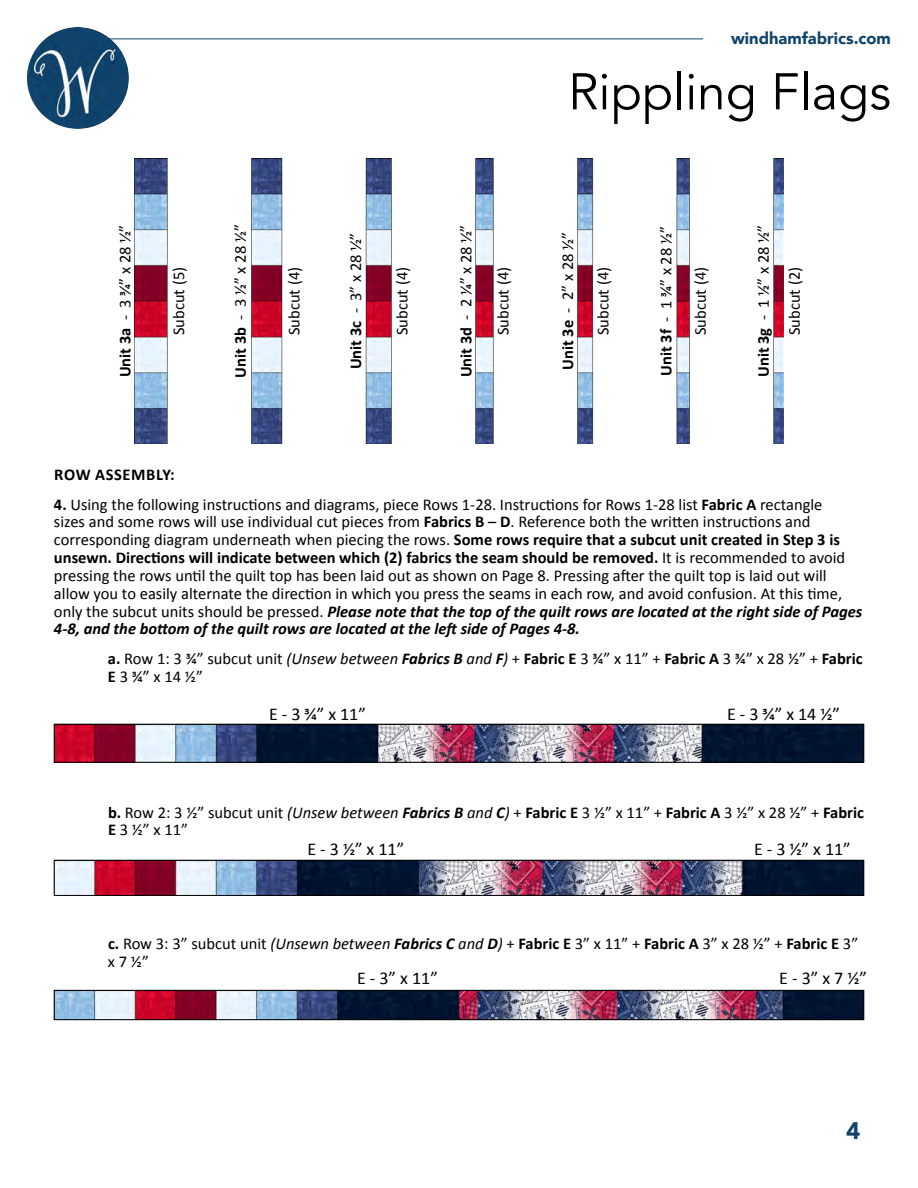
<style>
.page{position:relative;width:918px;height:1188px;background:#fff}
.page>*{position:absolute;margin:0;border:0;box-sizing:border-box;transform-origin:0 0}
.t1{font:51px "Avenir";color:#000}
.t2{font:900 24px "Avenir";color:#11436b}
.t3{font:18px "Calibri";color:#000}
.t4{font:16.5px/17.9px "Calibri";color:#000}
.t5{font:900 16.5px "Avenir";color:#11436b}
.t6{font:700 16.5px "Calibri";letter-spacing:.04em;color:#000}
.s1{font-weight:700}
.s2{font-weight:700;font-style:italic}
.s3{font-style:italic}
</style>
<div class="page">
<img style="left:27px;top:27px;width:102px;height:102px;border-radius:51px">
<hr style="left:109px;top:39px;width:594px;height:1px;background:#11436b">
<img style="left:134px;top:158px;width:650px;height:286px">
<img style="left:56px;top:726px;width:806px;height:34px">
<div style="left:54px;top:724px;width:810px;height:38px;border:1px solid #000"></div>
<img style="left:56px;top:862px;width:806px;height:32px">
<div style="left:54px;top:860px;width:810px;height:36px;border:1px solid #000"></div>
<img style="left:56px;top:992px;width:806px;height:26px">
<div style="left:54px;top:990px;width:810px;height:30px;border:1px solid #000"></div>
<p class="t5" style="left:731px;top:24px;width:161px">windhamfabrics.com</p>
<h1 class="t1" style="left:568px;top:61px;width:324px">Rippling Flags</h1>
<p class="t4" style="left:116px;top:377px;width:154px;rotate:-90deg"><span class="s1">Unit 3a</span> - 3 3/4” x 28 1/2”</p>
<p class="t4" style="left:231px;top:378px;width:155px;rotate:-90deg"><span class="s1">Unit 3b</span> - 3 1/2” x 28 1/2”</p>
<p class="t4" style="left:346px;top:369px;width:138px;rotate:-90deg"><span class="s1">Unit 3c</span> - 3” x 28 1/2”</p>
<p class="t4" style="left:457px;top:377px;width:154px;rotate:-90deg"><span class="s1">Unit 3d</span> - 2 1/4” x 28 1/2”</p>
<p class="t4" style="left:558px;top:370px;width:139px;rotate:-90deg"><span class="s1">Unit 3e</span> - 2” x 28 1/2”</p>
<p class="t4" style="left:657px;top:376px;width:151px;rotate:-90deg"><span class="s1">Unit 3f</span> - 1 3/4” x 28 1/2”</p>
<p class="t4" style="left:754px;top:377px;width:154px;rotate:-90deg"><span class="s1">Unit 3g</span> - 1 1/2” x 28 1/2”</p>
<p class="t4" style="left:169px;top:335px;width:70px;rotate:-90deg">Subcut (5)</p>
<p class="t4" style="left:285px;top:335px;width:70px;rotate:-90deg">Subcut (4)</p>
<p class="t4" style="left:393px;top:335px;width:70px;rotate:-90deg">Subcut (4)</p>
<p class="t4" style="left:494px;top:335px;width:70px;rotate:-90deg">Subcut (4)</p>
<p class="t4" style="left:594px;top:335px;width:70px;rotate:-90deg">Subcut (4)</p>
<p class="t4" style="left:691px;top:335px;width:70px;rotate:-90deg">Subcut (4)</p>
<p class="t4" style="left:785px;top:335px;width:70px;rotate:-90deg">Subcut (2)</p>
<p class="t6" style="left:54px;top:463px;width:122px">ROW ASSEMBLY:</p>
<p class="t4" style="left:54px;top:495px;width:810px"><span class="s1">4.</span> Using the following instructions and diagrams, piece Rows 1-28. Instructions for Rows 1-28 list <span class="s1">Fabric A</span> rectangle<br>sizes and some rows will use individual cut pieces from <span class="s1">Fabrics B</span> – <span class="s1">D</span>. Reference both the written instructions and corresponding diagram underneath when piecing the rows. <span class="s1">Some rows require that a subcut unit created in Step 3 is unsewn. Directions will indicate between which (2) fabrics the seam should be removed.</span> It is recommended to avoid pressing the rows until the quilt top has been laid out as shown on Page 8. Pressing after the quilt top is laid out will allow you to easily alternate the direction in which you press the seams in each row, and avoid confusion. At this time, only the subcut units should be pressed. <span class="s2">Please note that the top of the quilt rows are located at the right side of Pages 4-8, and the bottom of the quilt rows are located at the left side of Pages 4-8.</span></p>
<p class="t4" style="left:108px;top:649px;width:756px"><span class="s1">a.</span> Row 1: 3 ¾” subcut unit <span class="s3">(Unsew between</span> <span class="s2">Fabrics B</span> <span class="s3">and</span> <span class="s2">F</span><span class="s3">)</span> + <span class="s1">Fabric E</span> 3 ¾” x 11” + <span class="s1">Fabric A</span> 3 ¾” x 28 ½” + <span class="s1">Fabric<br>E</span> 3 ¾” x 14 ½”</p>
<p class="t3" style="left:269px;top:702px;width:98px">E - 3 3/4” x 11”</p>
<p class="t3" style="left:727px;top:702px;width:114px">E - 3 3/4” x 14 1/2”</p>
<p class="t4" style="left:108px;top:803px;width:758px"><span class="s1">b.</span> Row 2: 3 ½” subcut unit <span class="s3">(Unsew between</span> <span class="s2">Fabrics B</span> <span class="s3">and</span> <span class="s2">C</span><span class="s3">)</span> + <span class="s1">Fabric E</span> 3 ½” x 11” + <span class="s1">Fabric A</span> 3 ½” x 28 ½” + <span class="s1">Fabric<br>E</span> 3 ½” x 11”</p>
<p class="t3" style="left:307px;top:836px;width:98px">E - 3 1/2” x 11”</p>
<p class="t3" style="left:754px;top:836px;width:98px">E - 3 1/2” x 11”</p>
<p class="t4" style="left:108px;top:935px;width:752px"><span class="s1">c.</span> Row 3: 3” subcut unit <span class="s3">(Unsewn between</span> <span class="s2">Fabrics C</span> <span class="s3">and</span> <span class="s2">D</span><span class="s3">)</span> + <span class="s1">Fabric E</span> 3” x 11” + <span class="s1">Fabric A</span> 3” x 28 ½” + <span class="s1">Fabric E</span> 3” x 7 ½”</p>
<p class="t3" style="left:357px;top:966px;width:82px">E - 3” x 11”</p>
<p class="t3" style="left:779px;top:966px;width:89px">E - 3” x 7 1/2”</p>
<h2 class="t2" style="left:846px;top:1110px;width:16px">4</h2>
</div>
